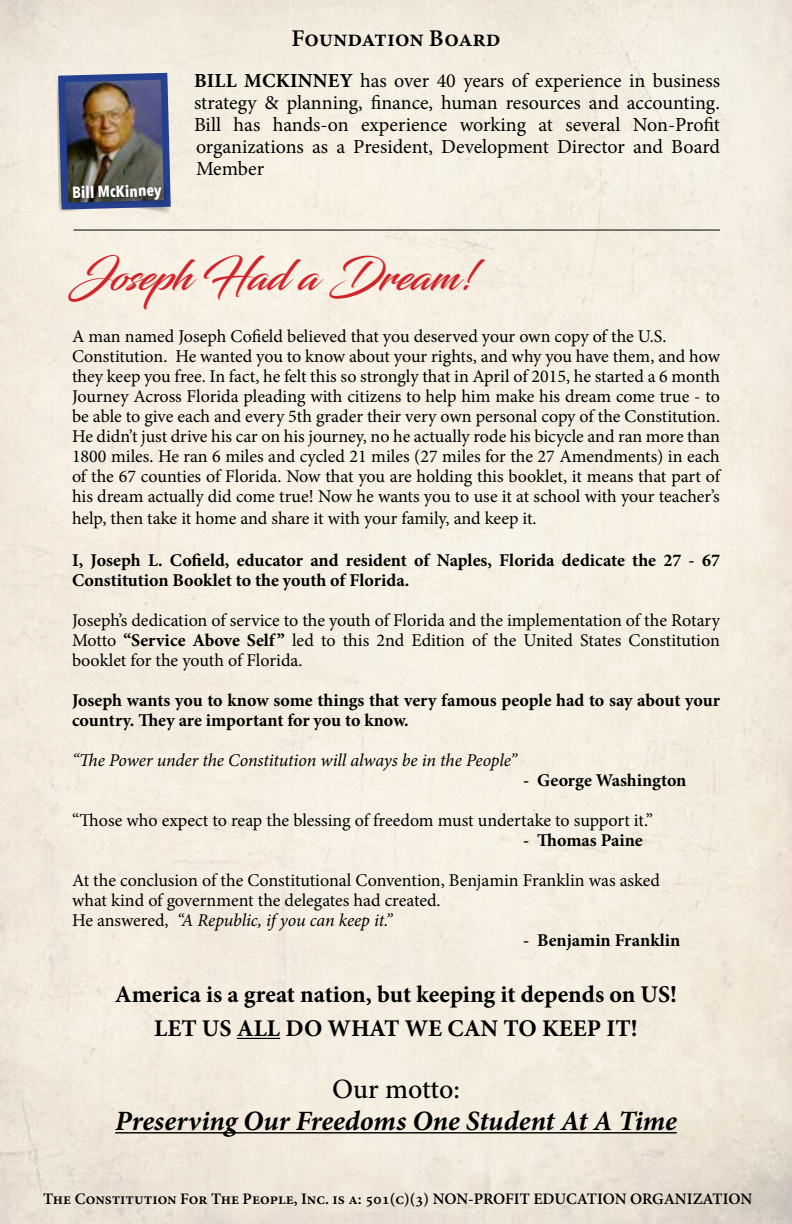
<style>
.page{position:relative;width:792px;height:1224px;background:#fff}
.page>*{position:absolute;margin:0;border:0;box-sizing:border-box;transform-origin:0 0}
.t1{font:42px "Blacksword";color:#d2232a}
.t2{font:italic 700 28px/32px "Minion Pro";color:#000;text-align:center}
.t3{font:700 24px/34px "Minion Pro";color:#000;text-align:center}
.t4{font:600 24px "Minion Pro";letter-spacing:-.005em;color:#000}
.t5{font:20px/22px "Minion Pro";letter-spacing:-.005em;color:#000;text-align:justify}
.t6{font:18px/20px "Minion Pro";letter-spacing:-.005em;color:#000}
.t7{font:700 18px/20px "Minion Pro";color:#000}
.t8{font:italic 18px "Minion Pro";letter-spacing:-.01em;color:#000}
.t9{font:600 16px "Minion Pro";color:#000}
.t10{font:700 16px "Avenir Next Condensed";color:#fff}
.s1{font-weight:700}
.s2{font-style:italic}
.s3{font-weight:500;font-style:normal}
</style>
<div class="page">
<hr style="left:237px;top:1038px;width:43px;height:1px;background:#000">
<hr style="left:115px;top:1132px;width:562px;height:2px;background:#000">
<img style="left:55px;top:69px;width:119px;height:147px">
<div style="left:68px;top:180px;width:102px;height:28px;background:#000;opacity:.75"></div>
<hr style="left:74px;top:230px;width:646px;height:1px;background:#000">
<p class="t10" style="left:72px;top:182px;width:91px;rotate:-1deg">Bill McKinney</p>
<p class="t4" style="left:291px;top:22px;width:211px">Foundation Board</p>
<p class="t5" style="left:194px;top:69px;width:528px"><span class="s1">BILL MCKINNEY</span> has over 40 years of experience in business strategy &amp; planning, finance, human resources and accounting.<br>Bill has hands-on experience working at several Non-Profit organizations as a President, Development Director and Board Member</p>
<p class="t1" style="left:72px;top:251px;width:407px">Joseph Had a Dream!</p>
<p class="t6" style="left:72px;top:326px;width:650px">A man named Joseph Cofield believed that you deserved your own copy of the U.S.<br>Constitution. He wanted you to know about your rights, and why you have them, and how they keep you free. In fact, he felt this so strongly that in April of 2015, he started a 6 month Journey Across Florida pleading with citizens to help him make his dream come true - to be able to give each and every 5th grader their very own personal copy of the Constitution.<br>He didn’t just drive his car on his journey, no he actually rode his bicycle and ran more than 1800 miles. He ran 6 miles and cycled 21 miles (27 miles for the 27 Amendments) in each of the 67 counties of Florida. Now that you are holding this booklet, it means that part of his dream actually did come true! Now he wants you to use it at school with your teacher’s</p>
<p class="t6" style="left:72px;top:508px;width:466px">help, then take it home and share it with your family, and keep it.</p>
<p class="t7" style="left:72px;top:550px;width:650px">I, Joseph L. Cofield, educator and resident of Naples, Florida dedicate the 27 - 67<br>Constitution Booklet to the youth of Florida.</p>
<p class="t6" style="left:72px;top:610px;width:650px;text-align:justify">Joseph’s dedication of service to the youth of Florida and the implementation of the Rotary Motto <span class="s1">“Service Above Self ”</span> led to this 2nd Edition of the United States Constitution booklet for the youth of Florida.</p>
<p class="t7" style="left:72px;top:690px;width:650px">Joseph wants you to know some things that very famous people had to say about your country. They are important for you to know.</p>
<p class="t8" style="left:72px;top:748px;width:447px">“The Power under the Constitution will always be in the People”</p>
<p class="t7" style="left:523px;top:770px;width:165px">- George Washington</p>
<p class="t6" style="left:72px;top:810px;width:582px">“Those who expect to reap the blessing of freedom must undertake to support it.”</p>
<p class="t7" style="left:523px;top:830px;width:121px">- Thomas Paine</p>
<p class="t6" style="left:72px;top:870px;width:590px">At the conclusion of the Constitutional Convention, Benjamin Franklin was asked what kind of government the delegates had created.<br>He answered, <span class="s2">“A Republic, if you can keep it.”</span></p>
<p class="t7" style="left:523px;top:930px;width:159px">- Benjamin Franklin</p>
<p class="t3" style="left:115px;top:977px;width:564px">America is a great nation, but keeping it depends on US!<br>LET US ALL DO WHAT WE CAN TO KEEP IT!</p>
<p class="t2" style="left:115px;top:1073px;width:563px"><span class="s3">Our motto:<br></span>Preserving Our Freedoms One Student At A Time</p>
<p class="t9" style="left:43px;top:1188px;width:710px">The Constitution For The People, Inc. is a: 501(c)(3) NON-PROFIT EDUCATION ORGANIZATION</p>
</div>
